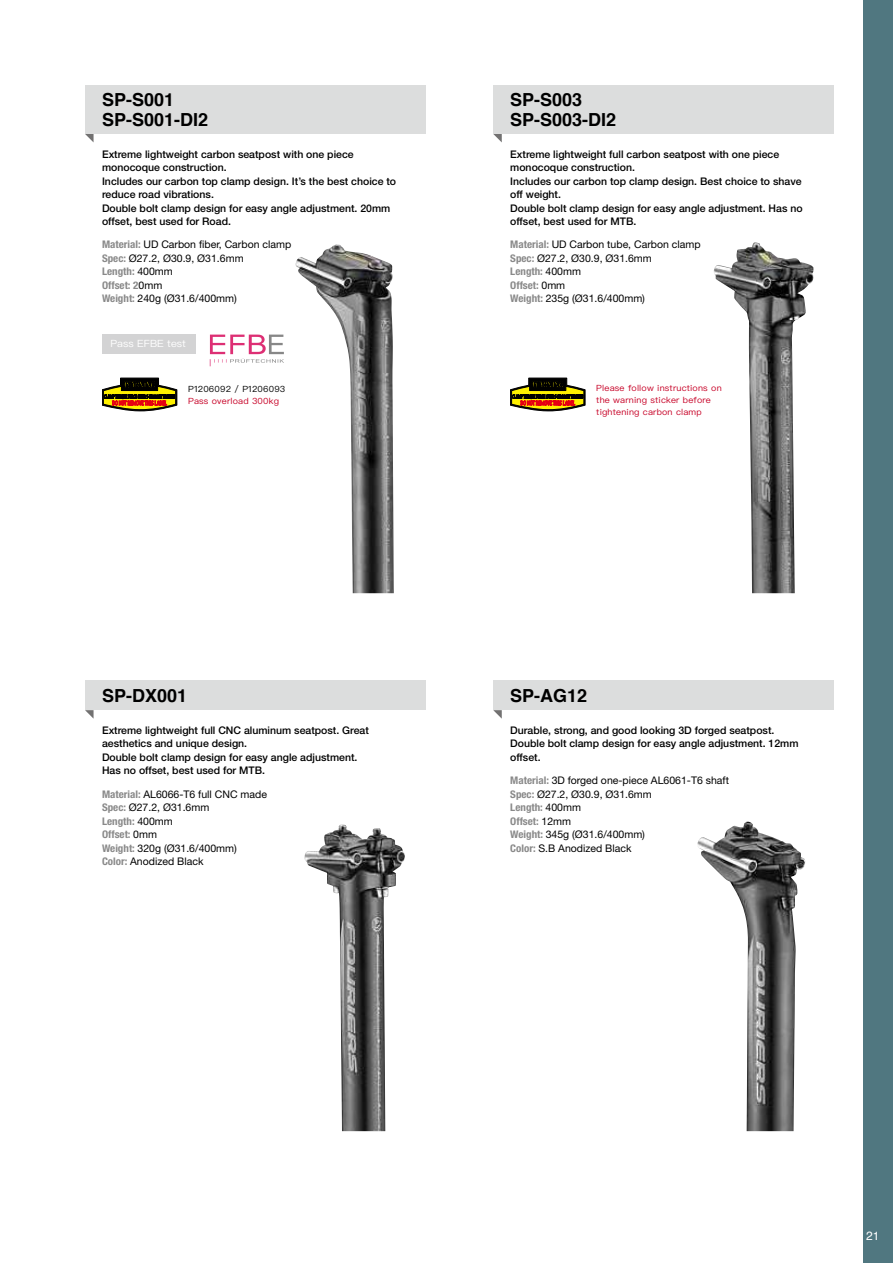
<style>
.page{position:relative;width:893px;height:1263px;background:#fff}
.page>*{position:absolute;margin:0;border:0;box-sizing:border-box;transform-origin:0 0}
.t1{font:700 18px/19.5px "Helvetica";color:#000}
.t2{font:12px "Helvetica";color:#fff}
.t3{font:500 10.5px/13.5px "Helvetica Neue LT Std";color:#000}
.t4{font:10.5px/13.5px "Helvetica Neue LT Std";color:#000}
.t5{font:10.05px "Ping Fang TC";color:#fff;scale:1.05 1}
.t6{font:8.55px/12px "Ping Fang TC";letter-spacing:.02em;color:#c70026;scale:1.05 1}
.t7{font:8.55px "Ping Fang TC";letter-spacing:.02em;color:#000;scale:1.05 1}
.s1{font-weight:700;font-stretch:condensed;color:#898989}
</style>
<div class="page">
<div style="left:85px;top:680px;width:340px;height:30px;background:#dcdddd"></div>
<svg style="left:493px;top:134px;width:9px;height:8px"></svg>
<div style="left:493px;top:680px;width:340px;height:30px;background:#dcdddd"></div>
<svg style="left:493px;top:710px;width:9px;height:9px"></svg>
<svg style="left:85px;top:134px;width:9px;height:8px"></svg>
<svg style="left:85px;top:710px;width:9px;height:9px"></svg>
<img style="left:295px;top:244px;width:99px;height:349px">
<img style="left:697px;top:822px;width:109px;height:309px">
<img style="left:305px;top:825px;width:100px;height:306px">
<img style="left:713px;top:243px;width:101px;height:350px">
<div style="left:102px;top:334px;width:94px;height:19px;background:#d3d3d4"></div>
<svg style="left:210px;top:335px;width:74px;height:31px"></svg>
<div style="left:85px;top:85px;width:340px;height:49px;background:#dcdddd"></div>
<div style="left:493px;top:85px;width:340px;height:49px;background:#dcdddd"></div>
<svg style="left:102px;top:378px;width:75px;height:33px"></svg>
<svg style="left:510px;top:378px;width:75px;height:33px"></svg>
<div style="left:863px;top:0;width:30px;height:1263px;background:#507780"></div>
<h1 class="t1" style="left:102px;top:90px;width:108px">SP-S001<br>SP-S001-DI2</h1>
<h1 class="t1" style="left:510px;top:90px;width:108px">SP-S003<br>SP-S003-DI2</h1>
<p class="t3" style="left:102px;top:147px;width:296px">Extreme lightweight carbon seatpost with one piece monocoque construction.<br>Includes our carbon top clamp design. It’s the best choice to reduce road vibrations.<br>Double bolt clamp design for easy angle adjustment. 20mm offset, best used for Road.</p>
<p class="t4" style="left:102px;top:238px;width:191px"><span class="s1">Material:</span> UD Carbon fiber, Carbon clamp<br><span class="s1">Spec:</span> Ø27.2, Ø30.9, Ø31.6mm<br><span class="s1">Length:</span> 400mm<br><span class="s1">Offset: 2</span>0mm<br><span class="s1">Weight:</span> 240g (Ø31.6/400mm)</p>
<p class="t5" style="left:111px;top:337px;width:73px">Pass EFBE test</p>
<p class="t7" style="left:188px;top:384px;width:94px">P1206092 / P1206093</p>
<p class="t6" style="left:188px;top:395px;width:88px">Pass overload 300kg</p>
<h1 class="t1" style="left:102px;top:686px;width:87px">SP-DX001</h1>
<p class="t3" style="left:102px;top:723px;width:268px">Extreme lightweight full CNC aluminum seatpost. Great aesthetics and unique design.<br>Double bolt clamp design for easy angle adjustment.<br>Has no offset, best used for MTB.</p>
<p class="t4" style="left:102px;top:787px;width:166px"><span class="s1">Material:</span> AL6066-T6 full CNC made<br><span class="s1">Spec:</span> Ø27.2, Ø31.6mm<br><span class="s1">Length:</span> 400mm<br><span class="s1">Offset:</span> 0mm<br><span class="s1">Weight:</span> 320g (Ø31.6/400mm)<br><span class="s1">Color:</span> Anodized Black</p>
<p class="t3" style="left:510px;top:147px;width:294px">Extreme lightweight full carbon seatpost with one piece monocoque construction.<br>Includes our carbon top clamp design. Best choice to shave off weight.<br>Double bolt clamp design for easy angle adjustment. Has no offset, best used for MTB.</p>
<p class="t4" style="left:510px;top:238px;width:192px"><span class="s1">Material:</span> UD Carbon tube, Carbon clamp<br><span class="s1">Spec:</span> Ø27.2, Ø30.9, Ø31.6mm<br><span class="s1">Length:</span> 400mm<br><span class="s1">Offset:</span> 0mm<br><span class="s1">Weight:</span> 235g (Ø31.6/400mm)</p>
<p class="t6" style="left:596px;top:382px;width:121px">Please follow instructions on the warning sticker before tightening carbon clamp</p>
<h1 class="t1" style="left:510px;top:686px;width:79px">SP-AG12</h1>
<p class="t3" style="left:510px;top:723px;width:290px">Durable, strong, and good looking 3D forged seatpost.<br>Double bolt clamp design for easy angle adjustment. 12mm offset.</p>
<p class="t4" style="left:510px;top:773px;width:220px"><span class="s1">Material:</span> 3D forged one-piece AL6061-T6 shaft<br><span class="s1">Spec:</span> Ø27.2, Ø30.9, Ø31.6mm<br><span class="s1">Length:</span> 400mm<br><span class="s1">Offset:</span> 12mm<br><span class="s1">Weight:</span> 345g (Ø31.6/400mm)<br><span class="s1">Color:</span> S.B Anodized Black</p>
<p class="t2" style="left:866px;top:1226px;width:15px">21</p>
</div>
